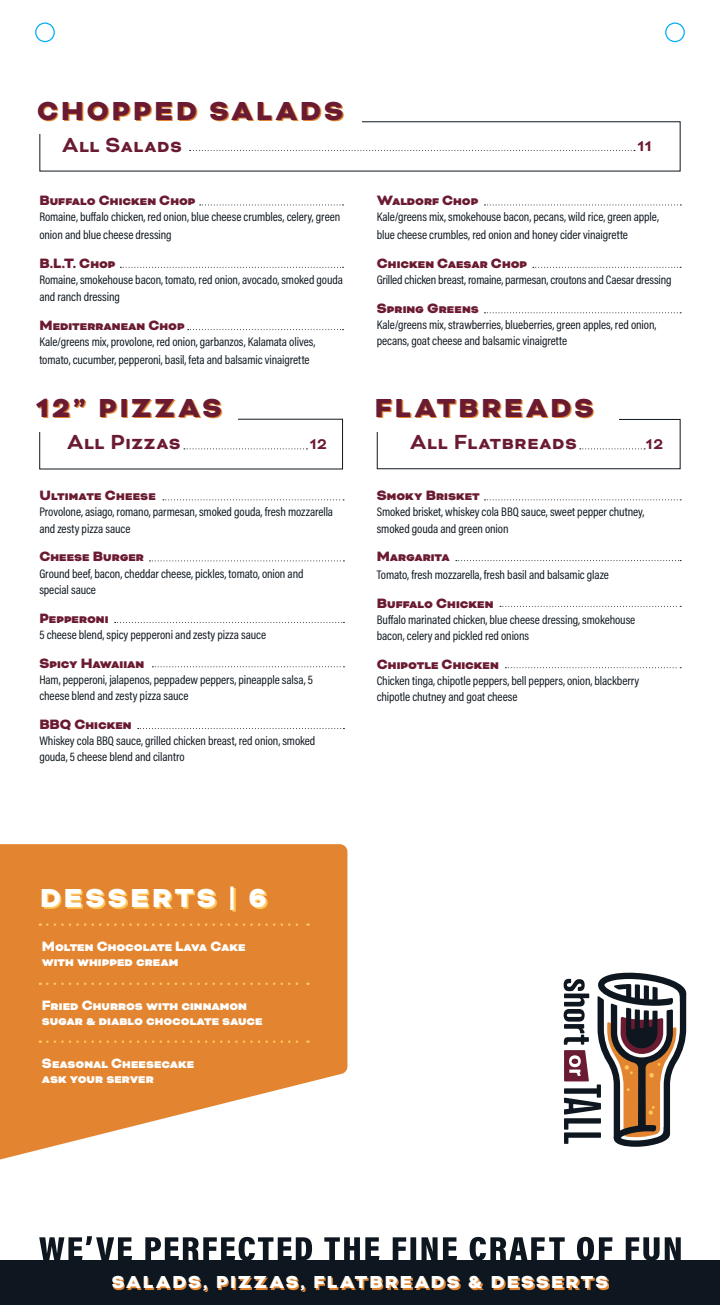
<style>
.page{position:relative;width:720px;height:1305px;background:#fff}
.page>*{position:absolute;margin:0;border:0;box-sizing:border-box;transform-origin:0 0}
.t1{font:900 30px "Bicyclette";letter-spacing:.1em;color:#6b1b31}
.t2{font:900 30px "Bicyclette";letter-spacing:.1em;color:#fff}
.t3{font:700 23.5px "Bicyclette";letter-spacing:.025em;color:#6b1b31}
.t4{font:900 20px "Bicyclette";letter-spacing:.105em;color:#fff}
.t5{font:700 16.25px "Bicyclette";color:#6b1b31}
.t6{font:900 15.62px "Bicyclette";letter-spacing:-.005em;color:#6b1b31}
.t7{font:900 15.62px/15px "Bicyclette";letter-spacing:-.005em;color:#fff}
.t8{font:12.5px/16.2px "Acumin Pro Cond";letter-spacing:-.005em;color:#0e171f}
</style>
<div class="page">
<div style="left:0;top:1260px;width:720px;height:45px;background:#0e171f"></div>
<svg style="left:114px;top:1277px;width:495px;height:15px"></svg>
<div style="left:35px;top:22px;width:20px;height:20px;border:1px solid #00aeef;border-radius:50%"></div>
<div style="left:665px;top:22px;width:20px;height:20px;border:1px solid #00aeef;border-radius:50%"></div>
<svg style="left:184px;top:448px;width:123px;height:1px"></svg>
<svg style="left:580px;top:448px;width:65px;height:1px"></svg>
<svg style="left:190px;top:150px;width:445px;height:1px"></svg>
<svg style="left:0;top:844px;width:347px;height:316px;background:#e7974f"></svg>
<svg style="left:564px;top:972px;width:123px;height:175px"></svg>
<svg style="left:44px;top:888px;width:224px;height:24px;background:#ed9d3e"></svg>
<svg style="left:47px;top:923px;width:262px;height:3px"></svg>
<svg style="left:47px;top:983px;width:262px;height:2px"></svg>
<svg style="left:47px;top:1040px;width:262px;height:3px"></svg>
<svg style="left:39px;top:1236px;width:642px;height:24px"></svg>
<svg style="left:163px;top:499px;width:181px;height:1px"></svg>
<svg style="left:200px;top:204px;width:144px;height:1px"></svg>
<svg style="left:484px;top:499px;width:197px;height:1px"></svg>
<svg style="left:484px;top:204px;width:197px;height:1px"></svg>
<svg style="left:149px;top:560px;width:195px;height:1px"></svg>
<svg style="left:120px;top:267px;width:224px;height:1px"></svg>
<svg style="left:456px;top:560px;width:225px;height:1px"></svg>
<svg style="left:533px;top:267px;width:148px;height:1px"></svg>
<svg style="left:484px;top:312px;width:197px;height:1px"></svg>
<svg style="left:115px;top:622px;width:229px;height:1px"></svg>
<svg style="left:152px;top:666px;width:192px;height:1px"></svg>
<svg style="left:138px;top:728px;width:206px;height:1px"></svg>
<svg style="left:188px;top:329px;width:156px;height:1px"></svg>
<svg style="left:500px;top:606px;width:181px;height:1px"></svg>
<svg style="left:505px;top:667px;width:176px;height:1px"></svg>
<p class="t1" style="left:37px;top:93px;width:308px">CHOPPED SALADS</p>
<p class="t3" style="left:62px;top:131px;width:121px">All Salads</p>
<p class="t6" style="left:39px;top:191px;width:158px">Buffalo Chicken Chop</p>
<p class="t8" style="left:39px;top:208px;width:302px;line-height:17.5px">Romaine, buffalo chicken, red onion, blue cheese crumbles, celery, green onion and blue cheese dressing</p>
<p class="t6" style="left:39px;top:254px;width:78px">B.L.T. Chop</p>
<p class="t8" style="left:39px;top:271px;width:305px;line-height:17.5px">Romaine, smokehouse bacon, tomato, red onion, avocado, smoked gouda and ranch dressing</p>
<p class="t6" style="left:39px;top:316px;width:147px">Mediterranean Chop</p>
<p class="t8" style="left:39px;top:333px;width:278px;line-height:17.5px">Kale/greens mix, provolone, red onion, garbanzos, Kalamata olives, tomato, cucumber, pepperoni, basil, feta and balsamic vinaigrette</p>
<p class="t5" style="left:637px;top:137px;width:15px">11</p>
<p class="t6" style="left:377px;top:191px;width:103px">Waldorf Chop</p>
<p class="t8" style="left:377px;top:208px;width:284px;line-height:17.5px">Kale/greens mix, smokehouse bacon, pecans, wild rice, green apple, blue cheese crumbles, red onion and honey cider vinaigrette</p>
<p class="t6" style="left:377px;top:254px;width:152px">Chicken Caesar Chop</p>
<p class="t8" style="left:377px;top:271px;width:296px">Grilled chicken breast, romaine, parmesan, croutons and Caesar dressing</p>
<p class="t6" style="left:377px;top:299px;width:104px">Spring Greens</p>
<p class="t8" style="left:377px;top:316px;width:281px">Kale/greens mix, strawberries, blueberries, green apples, red onion, pecans, goat cheese and balsamic vinaigrette</p>
<p class="t1" style="left:36px;top:390px;width:187px">12” PIZZAS</p>
<p class="t1" style="left:375px;top:390px;width:220px">FLATBREADS</p>
<p class="t3" style="left:67px;top:429px;width:115px">All Pizzas</p>
<p class="t3" style="left:410px;top:429px;width:168px">All Flatbreads</p>
<p class="t5" style="left:310px;top:435px;width:19px">12</p>
<p class="t5" style="left:646px;top:435px;width:19px">12</p>
<p class="t6" style="left:39px;top:486px;width:118px">Ultimate Cheese</p>
<p class="t8" style="left:39px;top:504px;width:295px">Provolone, asiago, romano, parmesan, smoked gouda, fresh mozzarella and zesty pizza sauce</p>
<p class="t6" style="left:39px;top:547px;width:106px">Cheese Burger</p>
<p class="t8" style="left:39px;top:565px;width:266px">Ground beef, bacon, cheddar cheese, pickles, tomato, onion and special sauce</p>
<p class="t6" style="left:39px;top:609px;width:71px">Pepperoni</p>
<p class="t8" style="left:39px;top:626px;width:228px">5 cheese blend, spicy pepperoni and zesty pizza sauce</p>
<p class="t6" style="left:39px;top:654px;width:106px">Spicy Hawaiian</p>
<p class="t8" style="left:39px;top:671px;width:275px">Ham, pepperoni, jalapenos, peppadew peppers, pineapple salsa, 5 cheese blend and zesty pizza sauce</p>
<p class="t6" style="left:39px;top:715px;width:94px">BBQ Chicken</p>
<p class="t8" style="left:39px;top:732px;width:278px">Whiskey cola BBQ sauce, grilled chicken breast, red onion, smoked gouda, 5 cheese blend and cilantro</p>
<p class="t6" style="left:377px;top:486px;width:105px">Smoky Brisket</p>
<p class="t8" style="left:377px;top:504px;width:269px">Smoked brisket, whiskey cola BBQ sauce, sweet pepper chutney, smoked gouda and green onion</p>
<p class="t6" style="left:377px;top:547px;width:75px">Margarita</p>
<p class="t8" style="left:377px;top:566px;width:234px">Tomato, fresh mozzarella, fresh basil and balsamic glaze</p>
<p class="t6" style="left:377px;top:594px;width:118px">Buffalo Chicken</p>
<p class="t8" style="left:377px;top:611px;width:260px">Buffalo marinated chicken, blue cheese dressing, smokehouse bacon, celery and pickled red onions</p>
<p class="t6" style="left:377px;top:655px;width:124px">Chipotle Chicken</p>
<p class="t8" style="left:377px;top:672px;width:264px">Chicken tinga, chipotle peppers, bell peppers, onion, blackberry chipotle chutney and goat cheese</p>
<p class="t2" style="left:40px;top:880px;width:228px">DESSERTS | 6</p>
<p class="t7" style="left:42px;top:940px;width:205px">Molten Chocolate Lava Cake with whipped cream</p>
<p class="t7" style="left:42px;top:998px;width:222px">Fried Churros with cinnamon sugar &amp; diablo chocolate sauce</p>
<p class="t7" style="left:42px;top:1056px;width:154px">Seasonal Cheesecake ask your server</p>
<p class="t4" style="left:112px;top:1270px;width:498px">SALADS, PIZZAS, FLATBREADS &amp; DESSERTS</p>
</div>
